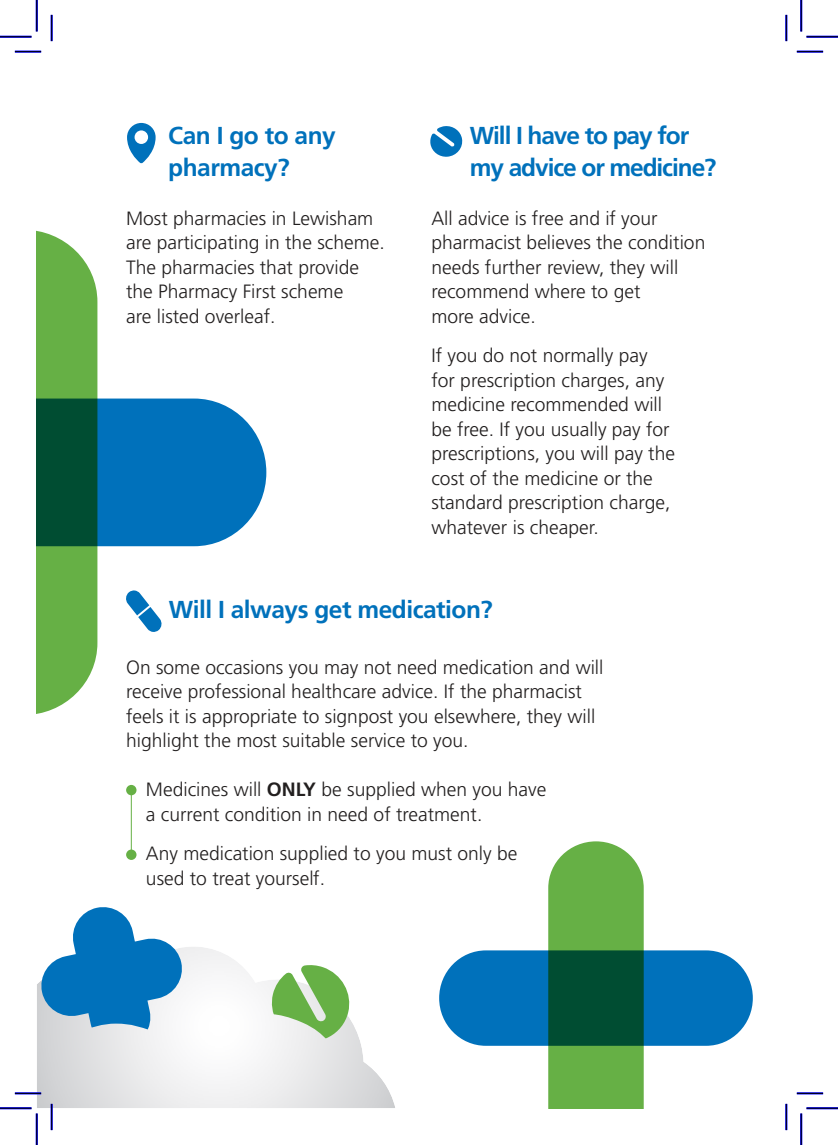
<style>
.page{position:relative;width:838px;height:1145px;background:#fff}
.page>*{position:absolute;margin:0;border:0;box-sizing:border-box;transform-origin:0 0}
.t1{font:700 24.5px/31.5px "Frutiger LT Pro";letter-spacing:-.02em;color:#0071bb}
.t2{font:700 24.5px/31.5px "Frutiger LT Pro";letter-spacing:-.045em;color:#0071bb}
.t3{font:300 19.25px/24.5px "Frutiger LT Pro";color:#221f1f}
.s1{font-weight:700}
</style>
<div class="page">
<svg style="left:548px;top:841px;width:95px;height:267px;background:#6fb450"></svg>
<svg style="left:439px;top:950px;width:313px;height:96px;background:#01668e"></svg>
<svg style="left:127px;top:123px;width:29px;height:40px"></svg>
<svg style="left:37px;top:231px;width:229px;height:483px"></svg>
<hr style="left:131px;top:790px;width:1px;height:65px;background:#66b045">
<div style="left:126px;top:850px;width:10px;height:10px;background:#66b045;border-radius:50%"></div>
<div style="left:126px;top:785px;width:10px;height:10px;background:#66b045;border-radius:50%"></div>
<svg style="left:430px;top:126px;width:33px;height:31px"></svg>
<svg style="left:268px;top:965px;width:85px;height:82px"></svg>
<svg style="left:39px;top:907px;width:146px;height:141px"></svg>
<hr style="left:15px;top:51px;width:26px;height:2px;background:#00f">
<hr style="left:796px;top:51px;width:27px;height:2px;background:#00f">
<hr style="left:15px;top:1092px;width:26px;height:2px;background:#00f">
<hr style="left:796px;top:1092px;width:27px;height:2px;background:#00f">
<hr style="left:51px;top:15px;width:2px;height:26px;background:#00f">
<hr style="left:51px;top:1104px;width:2px;height:26px;background:#00f">
<hr style="left:785px;top:15px;width:2px;height:26px;background:#00f">
<hr style="left:785px;top:1104px;width:2px;height:26px;background:#00f">
<svg style="left:15px;top:51px;width:26px;height:1px"></svg>
<svg style="left:796px;top:51px;width:27px;height:1px"></svg>
<svg style="left:15px;top:1093px;width:26px;height:1px"></svg>
<svg style="left:796px;top:1093px;width:27px;height:1px"></svg>
<svg style="left:51px;top:15px;width:1px;height:26px"></svg>
<svg style="left:51px;top:1104px;width:1px;height:26px"></svg>
<svg style="left:786px;top:15px;width:1px;height:26px"></svg>
<svg style="left:786px;top:1104px;width:1px;height:26px"></svg>
<hr style="left:0;top:36px;width:32px;height:2px;background:#00f">
<hr style="left:806px;top:36px;width:31px;height:2px;background:#00f">
<hr style="left:0;top:1107px;width:32px;height:2px;background:#00f">
<hr style="left:806px;top:1107px;width:31px;height:2px;background:#00f">
<hr style="left:36px;top:0;width:2px;height:31px;background:#00f">
<hr style="left:36px;top:1113px;width:2px;height:32px;background:#00f">
<hr style="left:800px;top:0;width:2px;height:31px;background:#00f">
<hr style="left:800px;top:1113px;width:2px;height:32px;background:#00f">
<hr style="left:0;top:36px;width:32px;height:1px;background:#000">
<hr style="left:806px;top:36px;width:31px;height:1px;background:#000">
<hr style="left:0;top:1108px;width:32px;height:1px;background:#000">
<hr style="left:806px;top:1108px;width:31px;height:1px;background:#000">
<hr style="left:36px;top:0;width:1px;height:31px;background:#000">
<hr style="left:36px;top:1113px;width:1px;height:32px;background:#000">
<hr style="left:800px;top:0;width:1px;height:31px;background:#000">
<hr style="left:800px;top:1113px;width:1px;height:32px;background:#000">
<p class="t1" style="left:168px;top:122px;width:169px">Can I go to any pharmacy?</p>
<p class="t2" style="left:470px;top:122px;width:248px">Will I have to pay for my advice or medicine?</p>
<p class="t3" style="left:126px;top:207px;width:260px">Most pharmacies in Lewisham are participating in the scheme.<br>The pharmacies that provide the Pharmacy First scheme<br>are listed overleaf.</p>
<p class="t3" style="left:431px;top:207px;width:275px">All advice is free and if your pharmacist believes the condition needs further review, they will recommend where to get<br>more advice.</p>
<p class="t3" style="left:431px;top:345px;width:245px">If you do not normally pay for prescription charges, any medicine recommended will be free. If you usually pay for prescriptions, you will pay the cost of the medicine or the standard prescription charge, whatever is cheaper.</p>
<p class="t1" style="left:169px;top:595px;width:325px">Will I always get medication?</p>
<p class="t3" style="left:126px;top:656px;width:479px">On some occasions you may not need medication and will receive professional healthcare advice. If the pharmacist feels it is appropriate to signpost you elsewhere, they will highlight the most suitable service to you.</p>
<p class="t3" style="left:146px;top:779px;width:402px">Medicines will <span class="s1">ONLY</span> be supplied when you have a current condition in need of treatment.</p>
<p class="t3" style="left:146px;top:843px;width:373px">Any medication supplied to you must only be used to treat yourself.</p>
</div>
